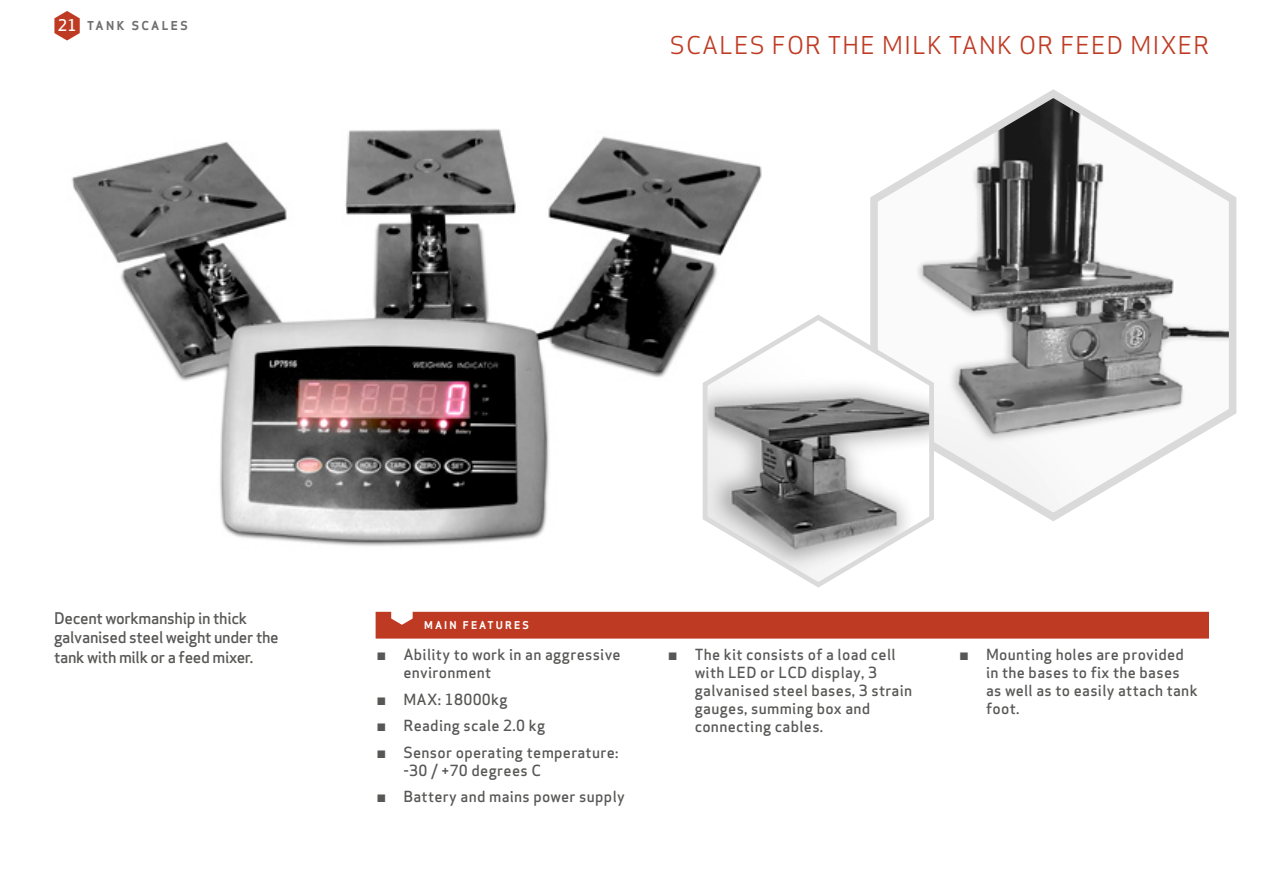
<style>
.page{position:relative;width:1263px;height:893px;background:#fff}
.page>*{position:absolute;margin:0;border:0;box-sizing:border-box;transform-origin:0 0}
._2_nagluwek-strona{font:24px "Apex Sans";letter-spacing:.05em;color:#bf3a22}
.t1{font:500 15.75px/19.5px "Apex Sans";letter-spacing:-.02em;color:#575756}
.t2{font:500 15.75px "Apex Sans";color:#fff}
.t3{font:500 15px/18px "Apex Sans";letter-spacing:.02em;color:#575756}
.nagluwek_kopia{font:700 12px "Apex Sans";letter-spacing:.2em;color:#706f6f}
.t4{font:700 10.5px "Apex Sans";letter-spacing:.2em;color:#fff}
.s1{font-weight:400}
</style>
<div class="page">
<svg style="left:54px;top:11px;width:26px;height:30px"></svg>
<svg style="left:376px;top:611px;width:833px;height:28px;background:#c2442d"></svg>
<img style="left:71px;top:129px;width:691px;height:417px">
<svg style="left:870px;top:89px;width:367px;height:432px"></svg>
<svg style="left:698px;top:312px;width:238px;height:276px"></svg>
<p class="t2" style="left:58px;top:11px;width:21px">21</p>
<p class="nagluwek_kopia" style="left:87px;top:18px;width:102px">TANK SCALES</p>
<p class="_2_nagluwek-strona" style="left:670px;top:26px;width:540px">SCALES FOR THE MILK TANK OR FEED MIXER</p>
<p class="t1" style="left:54px;top:606px;width:226px">Decent workmanship in thick galvanised steel weight under the tank with milk or a feed mixer.</p>
<p class="t4" style="left:424px;top:618px;width:106px">MAIN FEATURES</p>
<p class="t3" style="left:403px;top:644px;width:219px;text-indent:-27px"><span class="s1">¬</span> Ability to work in an aggressive environment</p>
<p class="t3" style="left:376px;top:688px;width:133px"><span class="s1">¬</span> MAX: 18000kg</p>
<p class="t3" style="left:376px;top:715px;width:170px"><span class="s1">¬</span> Reading scale 2.0 kg</p>
<p class="t3" style="left:403px;top:741px;width:217px;text-indent:-27px"><span class="s1">¬</span> Sensor operating temperature: -30 / +70 degrees C</p>
<p class="t3" style="left:376px;top:786px;width:250px"><span class="s1">¬</span> Battery and mains power supply</p>
<p class="t3" style="left:695px;top:644px;width:219px;text-indent:-27px"><span class="s1">¬</span> The kit consists of a load cell with LED or LCD display, 3 galvanised steel bases, 3 strain gauges, summing box and connecting cables.</p>
<p class="t3" style="left:986px;top:644px;width:213px;text-indent:-27px"><span class="s1">¬</span> Mounting holes are provided in the bases to fix the bases as well as to easily attach tank foot.</p>
</div>
